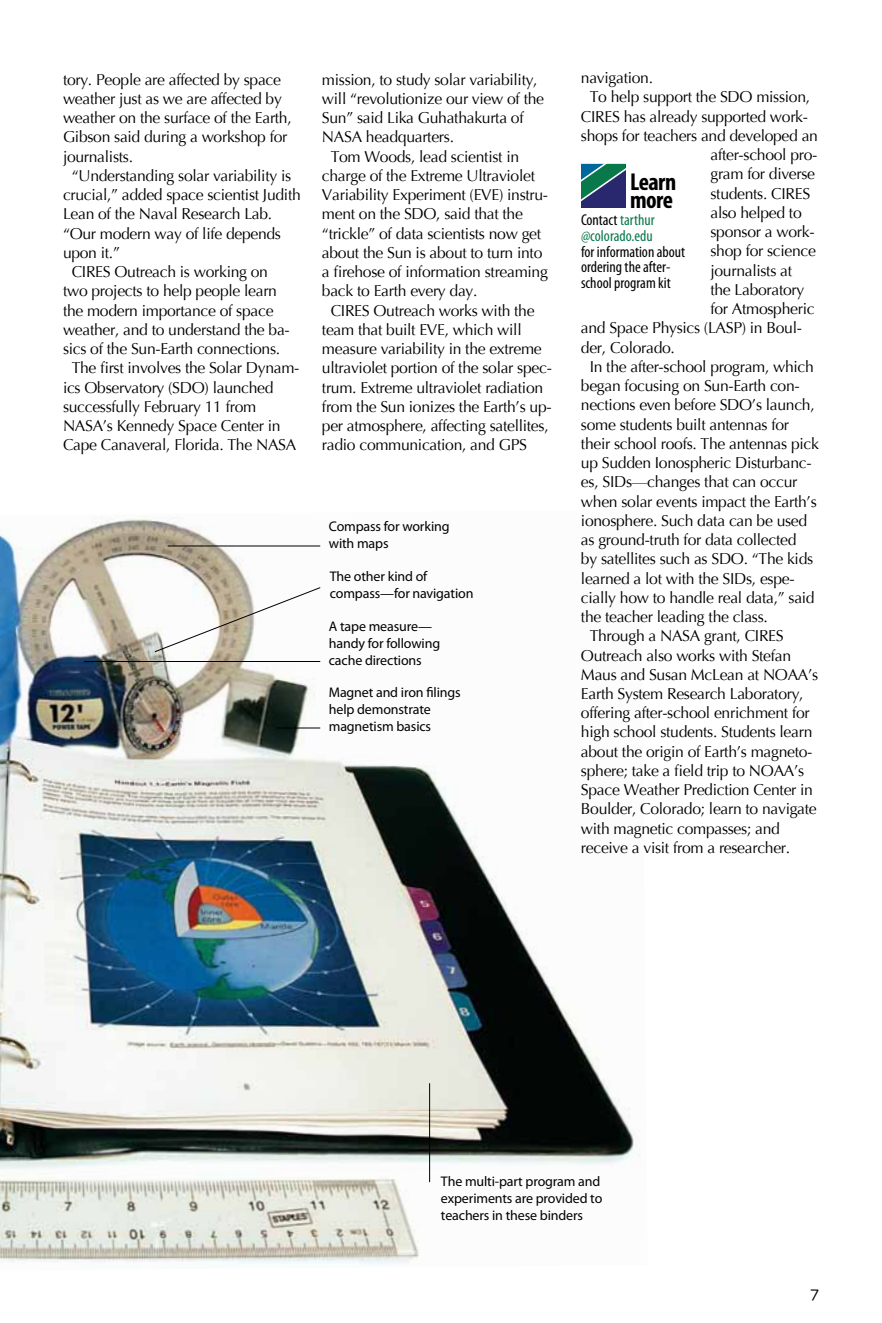
<style>
.page{position:relative;width:882px;height:1323px;background:#fff}
.page>*{position:absolute;margin:0;border:0;box-sizing:border-box;transform-origin:0 0}
.t1{font:700 condensed 24.5px/17.5px "Myriad Pro";letter-spacing:-.02em;color:#000}
.t2{font:17.5px "Skia";color:#000}
.t3{font:15.75px "Optima";letter-spacing:-.02em;color:#000}
.t4{font:condensed 15.75px/15.8px "Myriad Pro";color:#000}
.t5{font:condensed 15.75px/15.8px "Myriad Pro";color:#09794c}
.t6{font:14px/16.8px "Myriad Pro";letter-spacing:-.01em;color:#000}
.s1{color:#000}
</style>
<div class="page">
<img style="left:0;top:516px;width:640px;height:748px">
<hr style="left:429px;top:1083px;width:1px;height:99px;background:#000">
<hr style="left:276px;top:728px;width:44px;height:1px;background:#000">
<svg style="left:154px;top:587px;width:167px;height:65px"></svg>
<hr style="left:84px;top:661px;width:236px;height:1px;background:#000">
<hr style="left:168px;top:546px;width:152px;height:1px;background:#000">
<svg style="left:581px;top:164px;width:45px;height:44px;background:#285770"></svg>
<p class="t3" style="left:63px;top:70px;width:220px">tory. People are affected by space</p>
<p class="t3" style="left:63px;top:89px;width:220px">weather just as we are affected by</p>
<p class="t3" style="left:63px;top:109px;width:230px">weather on the surface of the Earth,</p>
<p class="t3" style="left:63px;top:128px;width:226px">Gibson said during a workshop for</p>
<p class="t3" style="left:63px;top:147px;width:72px">journalists.</p>
<p class="t3" style="left:72px;top:166px;width:221px">“Understanding solar variability is</p>
<p class="t3" style="left:63px;top:186px;width:239px">crucial,” added space scientist Judith</p>
<p class="t3" style="left:63px;top:205px;width:211px">Lean of the Naval Research Lab.</p>
<p class="t3" style="left:63px;top:224px;width:220px">“Our modern way of life depends</p>
<p class="t3" style="left:63px;top:243px;width:59px">upon it.”</p>
<p class="t3" style="left:72px;top:263px;width:198px">CIRES Outreach is working on</p>
<p class="t3" style="left:63px;top:282px;width:216px">two projects to help people learn</p>
<p class="t3" style="left:63px;top:301px;width:212px">the modern importance of space</p>
<p class="t3" style="left:63px;top:320px;width:228px">weather, and to understand the ba-</p>
<p class="t3" style="left:63px;top:340px;width:219px">sics of the Sun-Earth connections.</p>
<p class="t3" style="left:72px;top:359px;width:229px">The first involves the Solar Dynam-</p>
<p class="t3" style="left:63px;top:378px;width:212px">ics Observatory (SDO) launched</p>
<p class="t3" style="left:63px;top:397px;width:195px">successfully February 11 from</p>
<p class="t3" style="left:63px;top:417px;width:219px">NASA’s Kennedy Space Center in</p>
<p class="t3" style="left:63px;top:436px;width:235px">Cape Canaveral, Florida. The NASA</p>
<p class="t3" style="left:322px;top:70px;width:217px">mission, to study solar variability,</p>
<p class="t3" style="left:322px;top:89px;width:224px">will “revolutionize our view of the</p>
<p class="t3" style="left:322px;top:109px;width:203px">Sun” said Lika Guhathakurta of</p>
<p class="t3" style="left:322px;top:128px;width:134px">NASA headquarters.</p>
<p class="t3" style="left:331px;top:147px;width:190px">Tom Woods, lead scientist in</p>
<p class="t3" style="left:322px;top:166px;width:215px">charge of the Extreme Ultraviolet</p>
<p class="t3" style="left:322px;top:186px;width:228px">Variability Experiment (EVE) instru-</p>
<p class="t3" style="left:322px;top:205px;width:202px">ment on the SDO, said that the</p>
<p class="t3" style="left:322px;top:224px;width:221px">“trickle” of data scientists now get</p>
<p class="t3" style="left:322px;top:243px;width:222px">about the Sun is about to turn into</p>
<p class="t3" style="left:322px;top:263px;width:227px">a firehose of information streaming</p>
<p class="t3" style="left:322px;top:282px;width:157px">back to Earth every day.</p>
<p class="t3" style="left:331px;top:301px;width:205px">CIRES Outreach works with the</p>
<p class="t3" style="left:322px;top:320px;width:201px">team that built EVE, which will</p>
<p class="t3" style="left:322px;top:340px;width:221px">measure variability in the extreme</p>
<p class="t3" style="left:322px;top:359px;width:231px">ultraviolet portion of the solar spec-</p>
<p class="t3" style="left:322px;top:378px;width:223px">trum. Extreme ultraviolet radiation</p>
<p class="t3" style="left:322px;top:397px;width:231px">from the Sun ionizes the Earth’s up-</p>
<p class="t3" style="left:322px;top:417px;width:228px">per atmosphere, affecting satellites,</p>
<p class="t3" style="left:322px;top:436px;width:207px">radio communication, and GPS</p>
<p class="t6" style="left:329px;top:517px;width:122px">Compass for working with maps</p>
<p class="t6" style="left:330px;top:568px;width:145px">The other kind of compass—for navigation</p>
<p class="t6" style="left:329px;top:618px;width:113px">A tape measure— handy for following cache directions</p>
<p class="t6" style="left:329px;top:684px;width:133px">Magnet and iron filings help demonstrate magnetism basics</p>
<p class="t3" style="left:581px;top:69px;width:74px">navigation.</p>
<p class="t3" style="left:590px;top:88px;width:222px">To help support the SDO mission,</p>
<p class="t3" style="left:581px;top:107px;width:229px">CIRES has already supported work-</p>
<p class="t3" style="left:581px;top:126px;width:239px">shops for teachers and developed an</p>
<p class="t3" style="left:710px;top:146px;width:108px">after-school pro-</p>
<p class="t3" style="left:710px;top:165px;width:106px">gram for diverse</p>
<p class="t3" style="left:710px;top:184px;width:101px">students. CIRES</p>
<p class="t3" style="left:710px;top:203px;width:93px">also helped to</p>
<p class="t3" style="left:710px;top:223px;width:106px">sponsor a work-</p>
<p class="t3" style="left:710px;top:242px;width:107px">shop for science</p>
<p class="t3" style="left:710px;top:261px;width:83px">journalists at</p>
<p class="t3" style="left:710px;top:280px;width:95px">the Laboratory</p>
<p class="t3" style="left:710px;top:300px;width:106px">for Atmospheric</p>
<p class="t3" style="left:581px;top:319px;width:223px">and Space Physics (LASP) in Boul-</p>
<p class="t3" style="left:581px;top:338px;width:95px">der, Colorado.</p>
<p class="t3" style="left:590px;top:357px;width:226px">In the after-school program, which</p>
<p class="t3" style="left:581px;top:377px;width:220px">began focusing on Sun-Earth con-</p>
<p class="t3" style="left:581px;top:396px;width:235px">nections even before SDO’s launch,</p>
<p class="t3" style="left:581px;top:415px;width:210px">some students built antennas for</p>
<p class="t3" style="left:581px;top:434px;width:239px">their school roofs. The antennas pick</p>
<p class="t3" style="left:581px;top:454px;width:232px">up Sudden Ionospheric Disturbanc-</p>
<p class="t3" style="left:581px;top:473px;width:218px">es, SIDs—changes that can occur</p>
<p class="t3" style="left:581px;top:492px;width:237px">when solar events impact the Earth’s</p>
<p class="t3" style="left:581px;top:511px;width:228px">ionosphere. Such data can be used</p>
<p class="t3" style="left:581px;top:531px;width:217px">as ground-truth for data collected</p>
<p class="t3" style="left:581px;top:550px;width:234px">by satellites such as SDO. “The kids</p>
<p class="t3" style="left:581px;top:569px;width:215px">learned a lot with the SIDs, espe-</p>
<p class="t3" style="left:581px;top:588px;width:235px">cially how to handle real data,” said</p>
<p class="t3" style="left:581px;top:608px;width:188px">the teacher leading the class.</p>
<p class="t3" style="left:590px;top:627px;width:196px">Through a NASA grant, CIRES</p>
<p class="t3" style="left:581px;top:646px;width:212px">Outreach also works with Stefan</p>
<p class="t3" style="left:581px;top:665px;width:239px">Maus and Susan McLean at NOAA’s</p>
<p class="t3" style="left:581px;top:685px;width:224px">Earth System Research Laboratory,</p>
<p class="t3" style="left:581px;top:704px;width:230px">offering after-school enrichment for</p>
<p class="t3" style="left:581px;top:723px;width:233px">high school students. Students learn</p>
<p class="t3" style="left:581px;top:742px;width:233px">about the origin of Earth’s magneto-</p>
<p class="t3" style="left:581px;top:762px;width:225px">sphere; take a field trip to NOAA’s</p>
<p class="t3" style="left:581px;top:781px;width:234px">Space Weather Prediction Center in</p>
<p class="t3" style="left:581px;top:800px;width:237px">Boulder, Colorado; learn to navigate</p>
<p class="t3" style="left:581px;top:819px;width:200px">with magnetic compasses; and</p>
<p class="t3" style="left:581px;top:839px;width:211px">receive a visit from a researcher.</p>
<h1 class="t1" style="left:630px;top:173px;width:48px">Learn more</h1>
<p class="t5" style="left:581px;top:212px;width:75px"><span class="s1">Contact</span> tarthur @colorado.edu</p>
<p class="t4" style="left:581px;top:243px;width:106px">for information about ordering the after&shy;school program kit</p>
<p class="t6" style="left:441px;top:1173px;width:163px">The multi-part program and experiments are provided to teachers in these binders</p>
<p class="t2" style="left:811px;top:1282px;width:10px">7</p>
</div>
